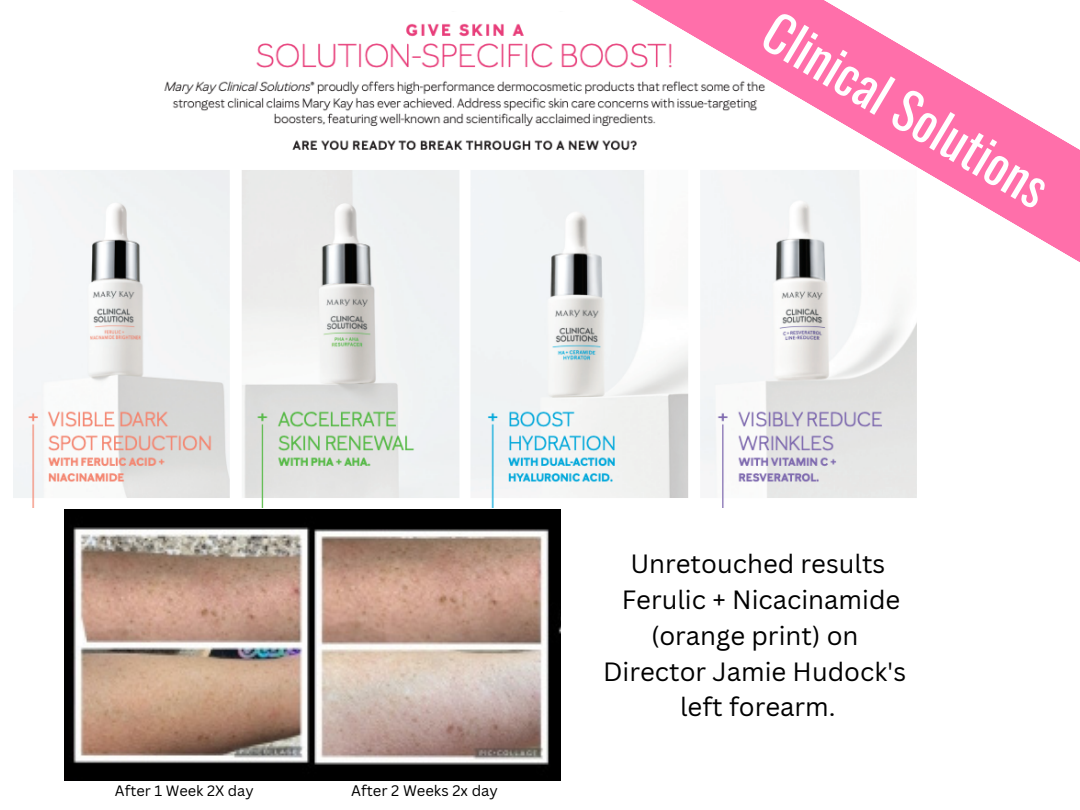
<style>
.page{position:relative;width:1080px;height:810px;background:#fff}
.page>*{position:absolute;margin:0;border:0;box-sizing:border-box;transform-origin:0 0}
.t1{font:51.25px "Oswald";color:#fff}
.t2{font:25.69px/35.8px "Canva Sans";color:#000;text-align:center}
.t3{font:14.88px "Canva Sans";color:#000}
.t4{font:14.62px "Canva Sans";color:#000}
</style>
<div class="page">
<img style="left:64px;top:509px;width:496px;height:271px">
<img style="left:14px;top:23px;width:903px;height:485px">
<svg style="left:576px;top:23px;width:341px;height:347px"></svg>
<svg style="left:632px;top:0;width:448px;height:342px"></svg>
<h1 class="t1" style="left:789px;top:-8px;width:323px;rotate:31deg">Clinical Solutions</h1>
<p class="t4" style="left:115px;top:780px;width:140px">After 1 Week 2X day</p>
<p class="t3" style="left:351px;top:781px;width:148px">After 2 Weeks 2x day</p>
<p class="t2" style="left:603px;top:546px;width:305px">Unretouched results<br>Ferulic + Nicacinamide (orange print) on<br>Director Jamie Hudock's left forearm.</p>
</div>
